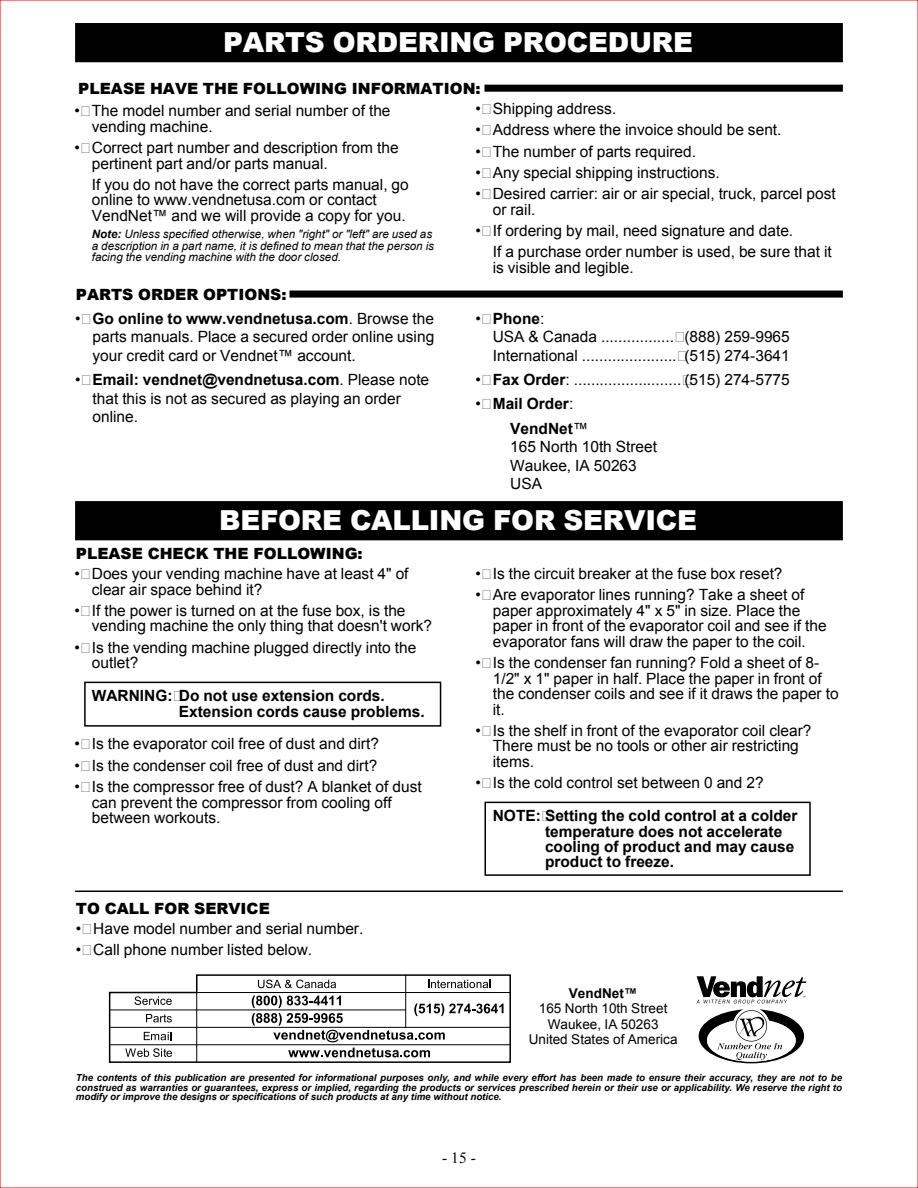
<style>
.page{position:relative;width:918px;height:1188px;background:#fff}
.page>*{position:absolute;margin:0;border:0;box-sizing:border-box;transform-origin:0 0}
.t1{font:900 27.6px "Arial";letter-spacing:-.01em;color:#fff}
.t2{font:15.45px/15.5px "Arial";color:#000}
.t3{font:700 15.45px/15.5px "Arial";color:#000}
.t4{font:900 15.45px "Arial";color:#000}
.t5{font:15.45px "Times New Roman";color:#000}
.t6{font:13.5px/15.5px "Arial";color:#000;text-align:center}
.t7{font:700 13.5px "Arial";color:#000}
.t8{font:italic 11.55px/11.6px "Arial";color:#000}
.t9{font:italic 700 9.6px/9.6px "Arial";color:#000;text-align:justify}
.s1{font-weight:700}
.s2{font-weight:400}
</style>
<div class="page">
<div style="left:75px;top:23px;width:768px;height:39px;background:#000"></div>
<div style="left:484px;top:85px;width:359px;height:7px;background:#000;border:2px solid #000"></div>
<div style="left:290px;top:291px;width:553px;height:7px;background:#000;border:2px solid #000"></div>
<div style="left:75px;top:501px;width:768px;height:39px;background:#000;border:2px solid #000"></div>
<div style="left:84px;top:682px;width:357px;height:45px;border:2px solid #000"></div>
<div style="left:484px;top:802px;width:327px;height:74px;border:2px solid #000"></div>
<hr style="left:76px;top:891px;width:766px;height:1px;background:#000">
<svg style="left:108px;top:974px;width:403px;height:89px"></svg>
<hr style="left:197px;top:992px;width:313px;height:1px;background:#000">
<hr style="left:196px;top:993px;width:1px;height:69px;background:#000">
<hr style="left:110px;top:1010px;width:296px;height:1px;background:#000">
<hr style="left:110px;top:1044px;width:400px;height:1px;background:#000">
<hr style="left:110px;top:1027px;width:400px;height:1px;background:#000">
<hr style="left:405px;top:975px;width:1px;height:52px;background:#000">
<svg style="left:696px;top:976px;width:111px;height:87px"></svg>
<h1 class="t1" style="left:223px;top:22px;width:471px">PARTS ORDERING PROCEDURE</h1>
<p class="t4" style="left:78px;top:77px;width:404px">PLEASE HAVE THE FOLLOWING INFORMATION:</p>
<p class="t2" style="left:92px;top:103px;width:300px;text-indent:-17px">• The model number and serial number of the vending machine.</p>
<p class="t2" style="left:92px;top:140px;width:308px;text-indent:-17px">• Correct part number and description from the pertinent part and/or parts manual.</p>
<p class="t2" style="left:92px;top:177px;width:318px">If you do not have the correct parts manual, go online to www.vendnetusa.com or contact<br>VendNet™ and we will provide a copy for you.</p>
<p class="t8" style="left:92px;top:229px;width:344px"><span class="s1">Note:</span> Unless specified otherwise, when "right" or "left" are used as a description in a part name, it is defined to mean that the person is facing the vending machine with the door closed.</p>
<p class="t4" style="left:76px;top:283px;width:212px">PARTS ORDER OPTIONS:</p>
<p class="t2" style="left:93px;top:309px;width:343px;line-height:18.5px;text-align:justify;text-indent:-17px">• <span class="s1">Go online to www.vendnetusa.com</span>. Browse the parts manuals. Place a secured order online using your credit card or Vendnet™ account.</p>
<p class="t2" style="left:93px;top:371px;width:338px;line-height:18.5px;text-indent:-17px">• <span class="s1">Email: vendnet@vendnetusa.com</span>. Please note that this is not as secured as playing an order online.</p>
<p class="t2" style="left:475px;top:101px;width:142px">• Shipping address.</p>
<p class="t2" style="left:475px;top:122px;width:308px">• Address where the invoice should be sent.</p>
<p class="t2" style="left:475px;top:144px;width:222px">• The number of parts required.</p>
<p class="t2" style="left:475px;top:165px;width:246px">• Any special shipping instructions.</p>
<p class="t2" style="left:493px;top:186px;width:345px;text-indent:-17px">• Desired carrier: air or air special, truck, parcel post or rail.</p>
<p class="t2" style="left:493px;top:220px;width:341px;line-height:21.3px;text-indent:-17px">• If ordering by mail, need signature and date.<br>If a purchase order number is used, be sure that it</p>
<p class="t2" style="left:493px;top:260px;width:142px">is visible and legible.</p>
<p class="t2" style="left:493px;top:309px;width:299px;line-height:18.5px;text-indent:-17px">• <span class="s1">Phone</span>:<br>USA &amp; Canada ................. (888) 259-9965<br>International ...................... (515) 274-3641</p>
<p class="t2" style="left:475px;top:372px;width:316px">• <span class="s1">Fax Order</span>: ......................... (515) 274-5775</p>
<p class="t3" style="left:510px;top:392px;width:80px;line-height:24.3px;text-indent:-35px"><span class="s2">•</span> Mail Order<span class="s2">:<br></span>VendNet<span class="s2">™</span></p>
<p class="t2" style="left:510px;top:438px;width:148px;line-height:18.5px">165 North 10th Street<br>Waukee, IA 50263<br>USA</p>
<h1 class="t1" style="left:219px;top:500px;width:479px">BEFORE CALLING FOR SERVICE</h1>
<p class="t4" style="left:76px;top:542px;width:288px">PLEASE CHECK THE FOLLOWING:</p>
<p class="t2" style="left:92px;top:566px;width:318px;text-indent:-17px">• Does your vending machine have at least 4" of clear air space behind it?</p>
<p class="t2" style="left:92px;top:603px;width:342px;text-indent:-17px">• If the power is turned on at the fuse box, is the vending machine the only thing that doesn't work?</p>
<p class="t2" style="left:92px;top:640px;width:326px;text-indent:-17px">• Is the vending machine plugged directly into the outlet?</p>
<p class="t3" style="left:179px;top:688px;width:247px;text-indent:-87px">WARNING: Do not use extension cords.<br>Extension cords cause problems.</p>
<p class="t2" style="left:74px;top:736px;width:306px">• Is the evaporator coil free of dust and dirt?</p>
<p class="t2" style="left:74px;top:758px;width:304px">• Is the condenser coil free of dust and dirt?</p>
<p class="t2" style="left:92px;top:779px;width:331px;text-indent:-17px">• Is the compressor free of dust? A blanket of dust can prevent the compressor from cooling off between workouts.</p>
<p class="t2" style="left:475px;top:566px;width:309px">• Is the circuit breaker at the fuse box reset?</p>
<p class="t2" style="left:493px;top:587px;width:335px;text-indent:-17px">• Are evaporator lines running? Take a sheet of paper approximately 4" x 5" in size. Place the paper in front of the evaporator coil and see if the evaporator fans will draw the paper to the coil.</p>
<p class="t2" style="left:493px;top:655px;width:347px;text-indent:-17px">• Is the condenser fan running? Fold a sheet of 8- 1/2" x 1" paper in half. Place the paper in front of the condenser coils and see if it draws the paper to it.</p>
<p class="t2" style="left:493px;top:723px;width:320px;text-indent:-17px">• Is the shelf in front of the evaporator coil clear?<br>There must be no tools or other air restricting items.</p>
<p class="t2" style="left:475px;top:775px;width:290px">• Is the cold control set between 0 and 2?</p>
<p class="t3" style="left:545px;top:808px;width:254px;text-indent:-52px">NOTE: Setting the cold control at a colder temperature does not accelerate cooling of product and may cause product to freeze.</p>
<p class="t4" style="left:76px;top:897px;width:195px">TO CALL FOR SERVICE</p>
<p class="t2" style="left:76px;top:921px;width:289px">• Have model number and serial number.</p>
<p class="t2" style="left:76px;top:942px;width:238px">• Call phone number listed below.</p>
<p class="t7" style="left:569px;top:984px;width:70px">VendNet™</p>
<p class="t6" style="left:529px;top:1001px;width:150px">165 North 10th Street<br>Waukee, IA 50263<br>United States of America</p>
<p class="t9" style="left:76px;top:1073px;width:768px">The contents of this publication are presented for informational purposes only, and while every effort has been made to ensure their accuracy, they are not to be construed as warranties or guarantees, express or implied, regarding the products or services prescribed herein or their use or applicability. We reserve the right to modify or improve the designs or specifications of such products at any time without notice.</p>
<p class="t5" style="left:442px;top:1148px;width:35px;rotate:-1deg">-15-</p>
</div>
